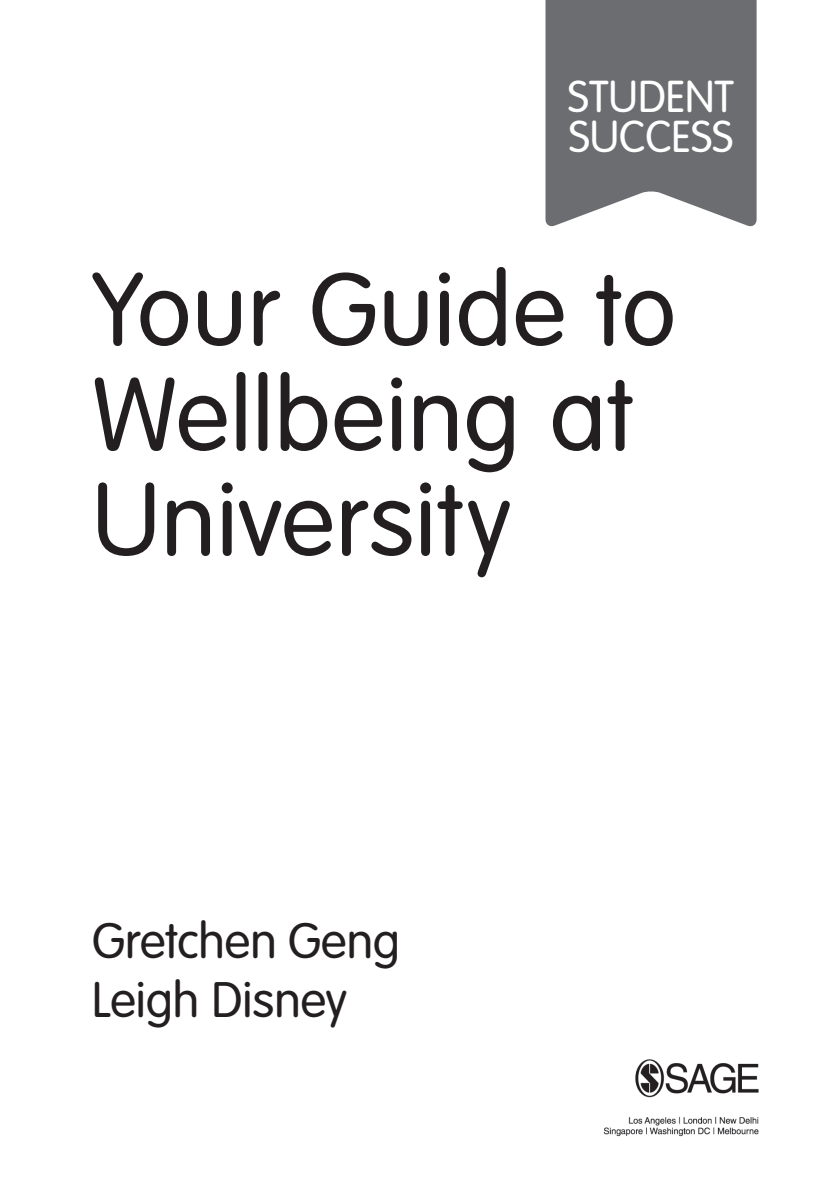
<style>
.page{position:relative;width:840px;height:1197px;background:#fff}
.page>*{position:absolute;margin:0;border:0;box-sizing:border-box;transform-origin:0 0}
.t1{font:300 101.5px/105px "VAG Rounded Std";letter-spacing:.01em;color:#231f20}
.t2{font:300 49px/58.8px "VAG Rounded Std";color:#231f20}
.t3{font:300 43.93px/40.4px "VAG Rounded Std";color:#fff}
</style>
<div class="page">
<svg style="left:545px;top:0;width:211px;height:227px;background:#77787b"></svg>
<img style="left:603px;top:1059px;width:156px;height:78px">
<p class="t3" style="left:567px;top:78px;width:168px">STUDENT<br>SUCCESS</p>
<p class="t1" style="left:92px;top:261px;width:585px">Your Guide to<br>Wellbeing at<br>University</p>
<p class="t2" style="left:92px;top:913px;width:309px">Gretchen Geng<br>Leigh Disney</p>
</div>
